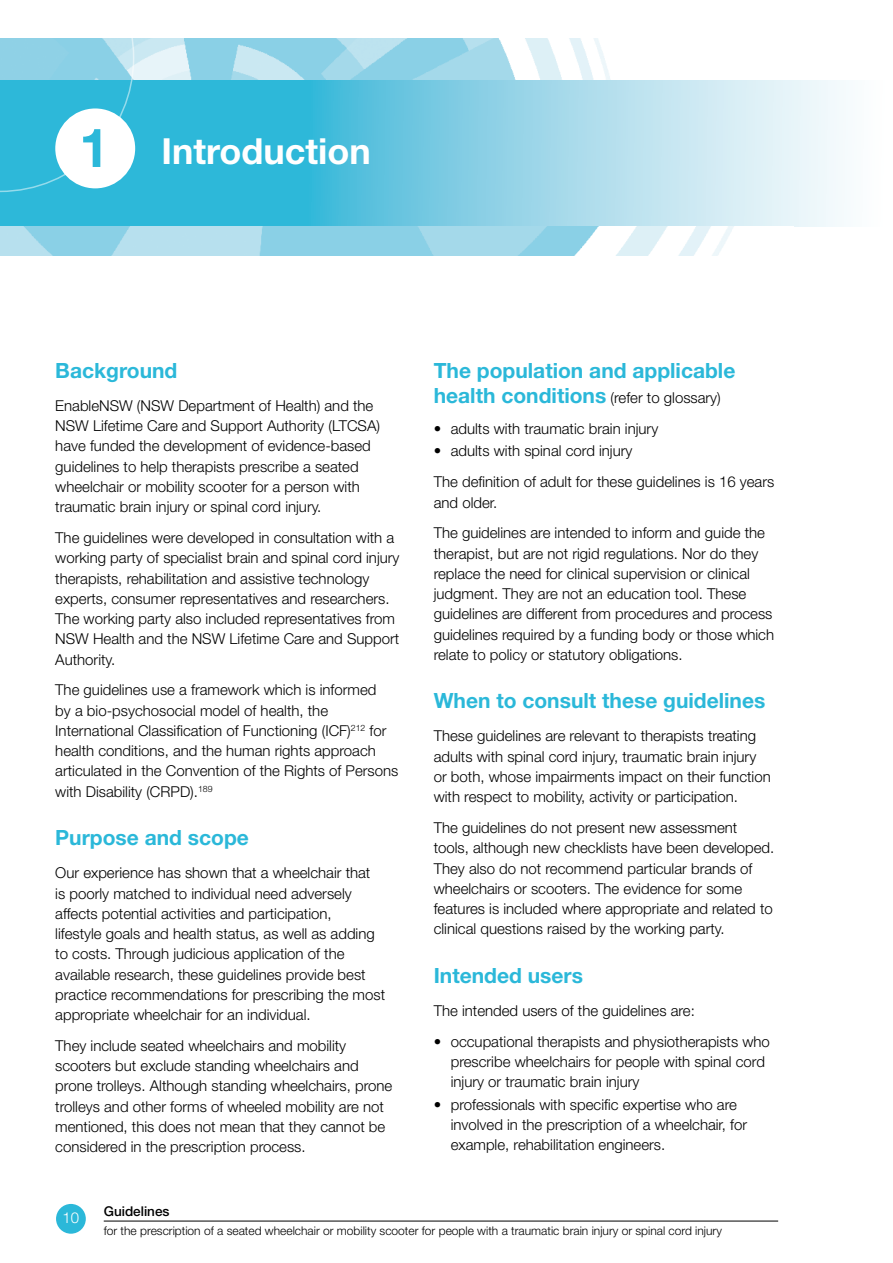
<style>
.page{position:relative;width:893px;height:1263px;background:#fff}
.page>*{position:absolute;margin:0;border:0;box-sizing:border-box;transform-origin:0 0}
.t1{font:700 36px "Helvetica Neue";color:#fff}
.t2{font:700 21px "Helvetica Neue";color:#2bb8d9}
.t3{font:300 15px/20.2px "Helvetica Neue";color:#000}
.t4{font:300 15px "Helvetica Neue";color:#fff}
.t5{font:500 13.5px "Helvetica Neue";color:#000}
.t6{font:300 12px "Helvetica Neue";color:#000}
.s1{font-size:54px;color:#2bb8d9}
.s2{font-weight:700;font-size:21px;color:#2bb8d9}
</style>
<div class="page">
<hr style="left:104px;top:1221px;width:674px;height:1px;background:#000">
<div style="left:56px;top:1204px;width:30px;height:30px;background:#2bb8d9;border-radius:50%"></div>
<img style="left:134px;top:38px;width:488px;height:43px">
<svg style="left:0;top:81px;width:844px;height:146px;background:#83d0e6"></svg>
<img style="left:0;top:227px;width:733px;height:28px">
<svg style="left:0;top:38px;width:134px;height:154px;background:#53c2de"></svg>
<div style="left:55px;top:108px;width:80px;height:80px;background:#fff;border-radius:50%"></div>
<h1 class="t1" style="left:79px;top:129px;width:293px"><span class="s1">1</span> Introduction</h1>
<h2 class="t2" style="left:55px;top:357px;width:124px">Background</h2>
<p class="t3" style="left:55px;top:395px;width:326px">EnableNSW (NSW Department of Health) and the NSW Lifetime Care and Support Authority (LTCSA) have funded the development of evidence-based guidelines to help therapists prescribe a seated wheelchair or mobility scooter for a person with traumatic brain injury or spinal cord injury.</p>
<p class="t3" style="left:55px;top:527px;width:346px">The guidelines were developed in consultation with a working party of specialist brain and spinal cord injury therapists, rehabilitation and assistive technology experts, consumer representatives and researchers.<br>The working party also included representatives from NSW Health and the NSW Lifetime Care and Support Authority.</p>
<p class="t3" style="left:55px;top:680px;width:345px">The guidelines use a framework which is informed<br>by a bio-psychosocial model of health, the International Classification of Functioning (ICF)<sup>212</sup> for health conditions, and the human rights approach articulated in the Convention of the Rights of Persons with Disability (CRPD).<sup>189</sup></p>
<h2 class="t2" style="left:55px;top:825px;width:195px">Purpose and scope</h2>
<p class="t3" style="left:55px;top:862px;width:331px">Our experience has shown that a wheelchair that<br>is poorly matched to individual need adversely affects potential activities and participation,<br>lifestyle goals and health status, as well as adding to costs. Through judicious application of the available research, these guidelines provide best practice recommendations for prescribing the most appropriate wheelchair for an individual.</p>
<p class="t3" style="left:55px;top:1035px;width:339px">They include seated wheelchairs and mobility scooters but exclude standing wheelchairs and prone trolleys. Although standing wheelchairs, prone trolleys and other forms of wheeled mobility are not mentioned, this does not mean that they cannot be considered in the prescription process.</p>
<h2 class="t2" style="left:434px;top:357px;width:303px">The population and applicable</h2>
<p class="t3" style="left:434px;top:387px;width:289px"><span class="s2">health conditions</span> (refer to glossary)</p>
<p class="t3" style="left:434px;top:418px;width:226px">• adults with traumatic brain injury</p>
<p class="t3" style="left:434px;top:435px;width:342px;line-height:30.9px">• adults with spinal cord injury<br>The definition of adult for these guidelines is 16 years</p>
<p class="t3" style="left:434px;top:486px;width:333px;line-height:30.9px">and older.<br>The guidelines are intended to inform and guide the</p>
<p class="t3" style="left:434px;top:543px;width:342px">therapist, but are not rigid regulations. Nor do they replace the need for clinical supervision or clinical judgment. They are not an education tool. These guidelines are different from procedures and process guidelines required by a funding body or those which relate to policy or statutory obligations.</p>
<h2 class="t2" style="left:434px;top:688px;width:333px">When to consult these guidelines</h2>
<p class="t3" style="left:434px;top:726px;width:338px">These guidelines are relevant to therapists treating adults with spinal cord injury, traumatic brain injury or both, whose impairments impact on their function with respect to mobility, activity or participation.</p>
<p class="t3" style="left:434px;top:817px;width:342px">The guidelines do not present new assessment tools, although new checklists have been developed.<br>They also do not recommend particular brands of wheelchairs or scooters. The evidence for some features is included where appropriate and related to clinical questions raised by the working party.</p>
<h2 class="t2" style="left:434px;top:962px;width:151px">Intended users</h2>
<p class="t3" style="left:434px;top:1000px;width:263px">The intended users of the guidelines are:</p>
<p class="t3" style="left:451px;top:1031px;width:321px;text-indent:-17px">• occupational therapists and physiotherapists who prescribe wheelchairs for people with spinal cord injury or traumatic brain injury</p>
<p class="t3" style="left:451px;top:1094px;width:298px;text-indent:-17px">• professionals with specific expertise who are involved in the prescription of a wheelchair, for example, rehabilitation engineers.</p>
<p class="t4" style="left:63px;top:1209px;width:18px">10</p>
<p class="t5" style="left:104px;top:1203px;width:67px">Guidelines</p>
<p class="t6" style="left:104px;top:1224px;width:620px">for the prescription of a seated wheelchair or mobility scooter for people with a traumatic brain injury or spinal cord injury</p>
</div>
